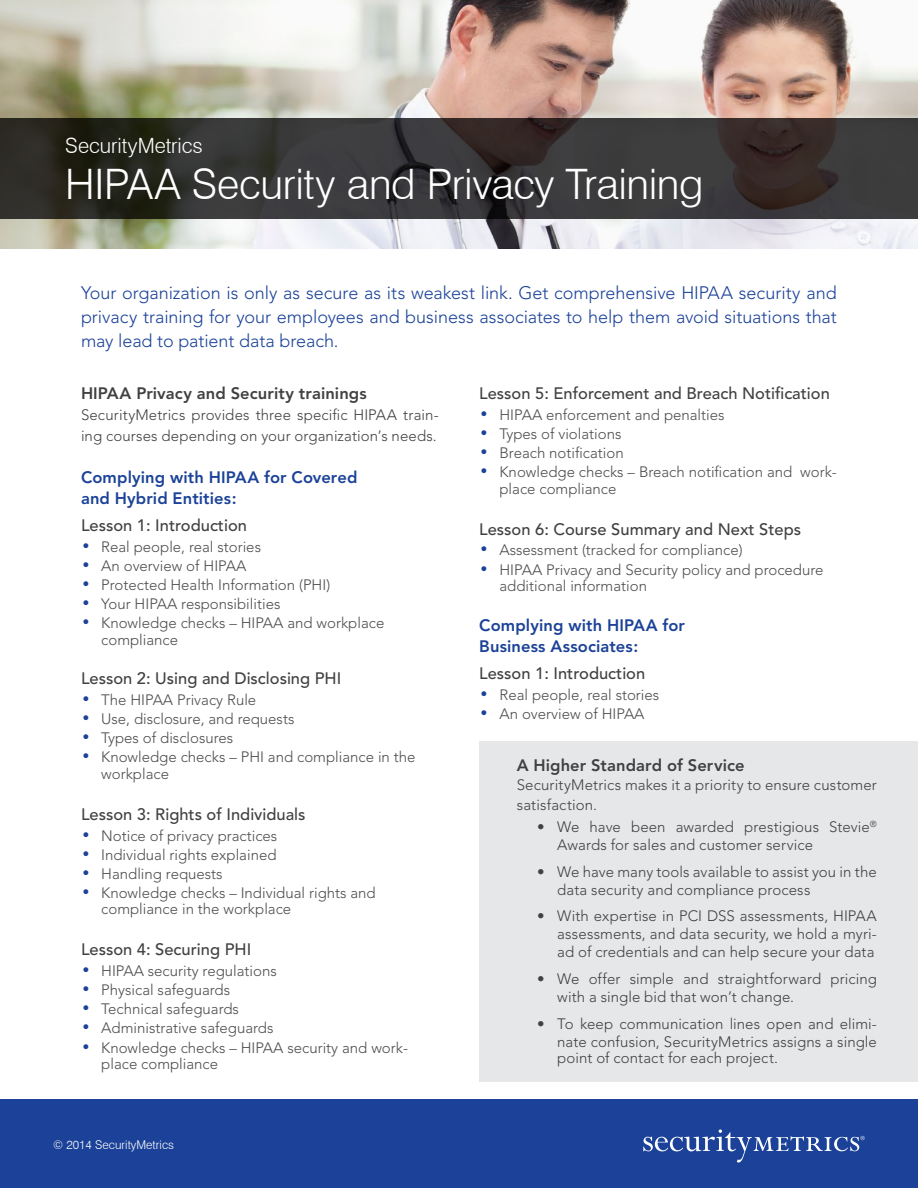
<style>
.page{position:relative;width:918px;height:1188px;background:#fff}
.page>*{position:absolute;margin:0;border:0;box-sizing:border-box;transform-origin:0 0}
.t1{font:300 42px "Swiss 721 BT";letter-spacing:-.01em;color:#fff}
.t2{font:300 21px "Swiss 721 BT";letter-spacing:-.005em;color:#fff}
.t3{font:300 18px/24px "Avenir";letter-spacing:-.005em;color:#1b4298;text-align:justify}
.t4{font:500 16.5px "Avenir";color:#414042}
.t5{font:800 16.5px/21px "Avenir";letter-spacing:.005em;color:#1b4298}
.t6{font:800 16.5px "Avenir";letter-spacing:.005em;color:#414042}
.t7{font:300 15px/16.5px "Avenir";color:#4d4d4f}
.t8{font:300 15px/18px "Avenir";letter-spacing:.005em;color:#414042}
.t9{font:300 12px "Swiss 721 BT";color:#fff}
.s1{font-family:"Swiss 721 BT";font-weight:500;font-size:16.5px;color:#1b4298}
.s2{font-weight:500}
</style>
<div class="page">
<div style="left:0;top:1100px;width:918px;height:88px;background:#1b4298"></div>
<svg style="left:643px;top:1129px;width:222px;height:34px"></svg>
<img style="left:0;top:0;width:918px;height:249px">
<svg style="left:0;top:119px;width:918px;height:100px;background:#343231"></svg>
<div style="left:479px;top:742px;width:439px;height:340px;background:#e6e7e8"></div>
<h2 class="t2" style="left:65px;top:133px;width:139px">SecurityMetrics</h2>
<h1 class="t1" style="left:65px;top:159px;width:640px">HIPAA Security and Privacy Training</h1>
<p class="t3" style="left:81px;top:280px;width:757px">Your organization is only as secure as its weakest link. Get comprehensive HIPAA security and privacy training for your employees and business associates to help them avoid situations that may lead to patient data breach.</p>
<p class="t6" style="left:81px;top:383px;width:287px">HIPAA Privacy and Security trainings</p>
<p class="t8" style="left:81px;top:404px;width:359px;line-height:21px">SecurityMetrics provides three specific HIPAA train&shy;ing courses depending on your organization’s needs.</p>
<p class="t5" style="left:81px;top:467px;width:278px">Complying with HIPAA for Covered and Hybrid Entities:</p>
<p class="t4" style="left:81px;top:516px;width:168px">Lesson 1: Introduction</p>
<p class="t7" style="left:81px;top:538px;width:182px"><span class="s1">•</span> Real people, real stories</p>
<p class="t7" style="left:81px;top:557px;width:167px"><span class="s1">•</span> An overview of HIPAA</p>
<p class="t7" style="left:81px;top:577px;width:251px"><span class="s1">•</span> Protected Health Information (PHI)</p>
<p class="t7" style="left:81px;top:596px;width:201px"><span class="s1">•</span> Your HIPAA responsibilities</p>
<p class="t7" style="left:101px;top:615px;width:285px;text-indent:-20px"><span class="s1">•</span> Knowledge checks – HIPAA and workplace compliance</p>
<p class="t4" style="left:81px;top:669px;width:262px">Lesson 2: Using and Disclosing PHI</p>
<p class="t7" style="left:81px;top:692px;width:177px"><span class="s1">•</span> The HIPAA Privacy Rule</p>
<p class="t7" style="left:81px;top:711px;width:215px"><span class="s1">•</span> Use, disclosure, and requests</p>
<p class="t7" style="left:81px;top:730px;width:154px"><span class="s1">•</span> Types of disclosures</p>
<p class="t7" style="left:101px;top:749px;width:316px;text-indent:-20px"><span class="s1">•</span> Knowledge checks – PHI and compliance in the workplace</p>
<p class="t4" style="left:81px;top:805px;width:226px">Lesson 3: Rights of Individuals</p>
<p class="t7" style="left:81px;top:827px;width:198px"><span class="s1">•</span> Notice of privacy practices</p>
<p class="t7" style="left:81px;top:846px;width:197px"><span class="s1">•</span> Individual rights explained</p>
<p class="t7" style="left:81px;top:865px;width:143px"><span class="s1">•</span> Handling requests</p>
<p class="t7" style="left:101px;top:885px;width:276px;text-indent:-20px"><span class="s1">•</span> Knowledge checks – Individual rights and compliance in the workplace</p>
<p class="t4" style="left:81px;top:940px;width:172px">Lesson 4: Securing PHI</p>
<p class="t7" style="left:81px;top:963px;width:197px"><span class="s1">•</span> HIPAA security regulations</p>
<p class="t7" style="left:81px;top:982px;width:151px"><span class="s1">•</span> Physical safeguards</p>
<p class="t7" style="left:81px;top:1001px;width:160px"><span class="s1">•</span> Technical safeguards</p>
<p class="t7" style="left:81px;top:1020px;width:194px"><span class="s1">•</span> Administrative safeguards</p>
<p class="t7" style="left:101px;top:1039px;width:308px;text-indent:-20px"><span class="s1">•</span> Knowledge checks – HIPAA security and work&shy;place compliance</p>
<p class="t9" style="left:53px;top:1138px;width:122px">© 2014 SecurityMetrics</p>
<p class="t4" style="left:479px;top:384px;width:352px">Lesson 5: Enforcement and Breach Notification</p>
<p class="t7" style="left:479px;top:407px;width:247px"><span class="s1">•</span> HIPAA enforcement and penalties</p>
<p class="t7" style="left:479px;top:426px;width:144px"><span class="s1">•</span> Types of violations</p>
<p class="t7" style="left:479px;top:445px;width:146px"><span class="s1">•</span> Breach notification</p>
<p class="t7" style="left:500px;top:464px;width:339px;text-indent:-20px"><span class="s1">•</span> Knowledge checks – Breach notification and work&shy;place compliance</p>
<p class="t4" style="left:479px;top:519px;width:323px">Lesson 6: Course Summary and Next Steps</p>
<p class="t7" style="left:479px;top:542px;width:265px"><span class="s1">•</span> Assessment (tracked for compliance)</p>
<p class="t7" style="left:500px;top:561px;width:325px;text-indent:-20px"><span class="s1">•</span> HIPAA Privacy and Security policy and procedure additional information</p>
<p class="t5" style="left:479px;top:615px;width:207px">Complying with HIPAA for<br>Business Associates:</p>
<p class="t4" style="left:479px;top:664px;width:168px">Lesson 1: Introduction</p>
<p class="t7" style="left:479px;top:687px;width:182px"><span class="s1">•</span> Real people, real stories</p>
<p class="t7" style="left:479px;top:706px;width:167px"><span class="s1">•</span> An overview of HIPAA</p>
<p class="t6" style="left:517px;top:755px;width:229px">A Higher Standard of Service</p>
<p class="t8" style="left:517px;top:775px;width:362px;line-height:19.5px">SecurityMetrics makes it a priority to ensure customer satisfaction.</p>
<p class="t8" style="left:557px;top:818px;width:321px;text-indent:-20px"><span class="s2">•</span> We have been awarded prestigious Stevie<sup>®<br></sup>Awards for sales and customer service</p>
<p class="t8" style="left:557px;top:863px;width:321px;text-indent:-20px"><span class="s2">•</span> We have many tools available to assist you in the data security and compliance process</p>
<p class="t8" style="left:557px;top:907px;width:321px;text-align:justify;text-indent:-20px"><span class="s2">•</span> With expertise in PCI DSS assessments, HIPAA assessments, and data security, we hold a myri&shy;ad of credentials and can help secure your data</p>
<p class="t8" style="left:557px;top:970px;width:321px;text-indent:-20px"><span class="s2">•</span> We offer simple and straightforward pricing with a single bid that won’t change.</p>
<p class="t8" style="left:537px;top:1015px;width:341px;text-align:right"><span class="s2">•</span> To keep communication lines open and elimi&shy;nate confusion, SecurityMetrics assigns a single</p>
<p class="t8" style="left:557px;top:1049px;width:222px">point of contact for each project.</p>
</div>
